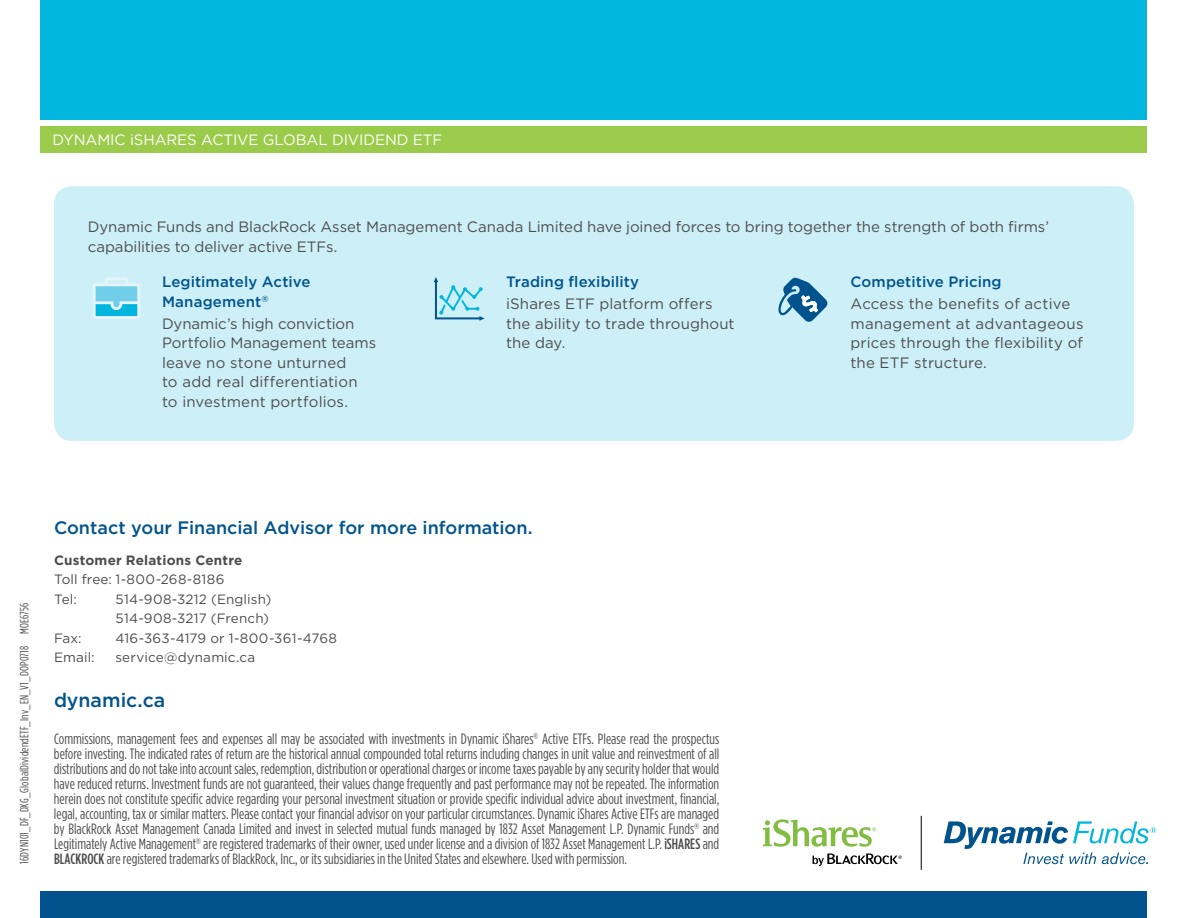
<style>
.page{position:relative;width:1188px;height:918px;background:#fff}
.page>*{position:absolute;margin:0;border:0;box-sizing:border-box;transform-origin:0 0}
.t1{font:500 19.5px "Gotham";color:#00538d}
.t2{font:500 18px "Gotham";color:#00538d}
.t3{font:15px/15px "Gotham Condensed";color:#4d4d4f;text-align:justify}
.t4{font:15px/19.5px "Gotham";color:#4d4d4f}
.t5{font:500 15px/19.5px "Gotham";letter-spacing:.005em;color:#00538d}
.t6{font:15px "Gotham";letter-spacing:-.005em;color:#fff}
.t7{font:13.5px/19.5px "Gotham";letter-spacing:.01em;color:#4d4d4f}
.t8{font:700 13.5px "Gotham";letter-spacing:.015em;color:#4d4d4f}
.t9{font:12px "Gotham Condensed";letter-spacing:.015em;color:#4d4d4f}
.s1{font-weight:500}
</style>
<div class="page">
<div style="left:40px;top:891px;width:1108px;height:27px;background:#00538d"></div>
<div style="left:40px;top:126px;width:1108px;height:27px;background:#9bcb4a"></div>
<div style="left:40px;top:0;width:1108px;height:120px;background:#00b6de"></div>
<svg style="left:944px;top:821px;width:212px;height:43px"></svg>
<svg style="left:813px;top:853px;width:89px;height:13px"></svg>
<svg style="left:763px;top:819px;width:113px;height:28px"></svg>
<hr style="left:921px;top:816px;width:1px;height:54px;background:#000">
<div style="left:54px;top:186px;width:1080px;height:255px;background:#cdf0f8;border-radius:18px"></div>
<svg style="left:93px;top:277px;width:47px;height:42px"></svg>
<svg style="left:434px;top:277px;width:51px;height:44px"></svg>
<svg style="left:778px;top:277px;width:50px;height:45px"></svg>
<p class="t6" style="left:52px;top:131px;width:391px">DYNAMIC iSHARES ACTIVE GLOBAL DIVIDEND ETF</p>
<p class="t4" style="left:88px;top:217px;width:963px">Dynamic Funds and BlackRock Asset Management Canada Limited have joined forces to bring together the strength of both firms’ capabilities to deliver active ETFs.</p>
<p class="t5" style="left:162px;top:272px;width:150px">Legitimately Active<br>Management<sup>®</sup></p>
<p class="t4" style="left:162px;top:314px;width:216px">Dynamic’s high conviction<br>Portfolio Management teams leave no stone unturned<br>to add real differentiation to investment portfolios.</p>
<p class="t5" style="left:506px;top:272px;width:134px">Trading flexibility</p>
<p class="t4" style="left:506px;top:294px;width:230px">iShares ETF platform offers the ability to trade throughout the day.</p>
<p class="t5" style="left:850px;top:272px;width:153px">Competitive Pricing</p>
<p class="t4" style="left:850px;top:294px;width:235px">Access the benefits of active management at advantageous prices through the flexibility of the ETF structure.</p>
<p class="t9" style="left:18px;top:864px;width:263px;rotate:-90deg">16DYN101_DF_DXG_GlobalDividendETF_Inv_EN_V1_DOP0718 MOE6756</p>
<p class="t2" style="left:54px;top:518px;width:480px">Contact your Financial Advisor for more information.</p>
<p class="t8" style="left:54px;top:552px;width:190px">Customer Relations Centre</p>
<p class="t7" style="left:54px;top:570px;width:172px">Toll free: 1-800-268-8186<br>Tel:</p>
<p class="t7" style="left:116px;top:589px;width:157px">514-908-3212 (English)<br>514-908-3217 (French)</p>
<p class="t7" style="left:54px;top:628px;width:29px">Fax:</p>
<p class="t7" style="left:116px;top:628px;width:223px">416-363-4179 or 1-800-361-4768</p>
<p class="t7" style="left:54px;top:648px;width:42px">Email:</p>
<p class="t7" style="left:115px;top:648px;width:141px">service@dynamic.ca</p>
<h1 class="t1" style="left:54px;top:689px;width:113px">dynamic.ca</h1>
<p class="t3" style="left:54px;top:731px;width:667px">Commissions, management fees and expenses all may be associated with investments in Dynamic iShares<sup>®</sup> Active ETFs. Please read the prospectus before investing. The indicated rates of return are the historical annual compounded total returns including changes in unit value and reinvestment of all distributions and do not take into account sales, redemption, distribution or operational charges or income taxes payable by any security holder that would have reduced returns. Investment funds are not guaranteed, their values change frequently and past performance may not be repeated. The information herein does not constitute specific advice regarding your personal investment situation or provide specific individual advice about investment, financial, legal, accounting, tax or similar matters. Please contact your financial advisor on your particular circumstances. Dynamic iShares Active ETFs are managed by BlackRock Asset Management Canada Limited and invest in selected mutual funds managed by 1832 Asset Management L.P. Dynamic Funds<sup>®</sup> and Legitimately Active Management<sup>®</sup> are registered trademarks of their owner, used under license and a division of 1832 Asset Management L.P. <span class="s1">iSHARES</span> and <span class="s1">BLACKROCK</span> are registered trademarks of BlackRock, Inc., or its subsidiaries in the United States and elsewhere. Used with permission.</p>
</div>
